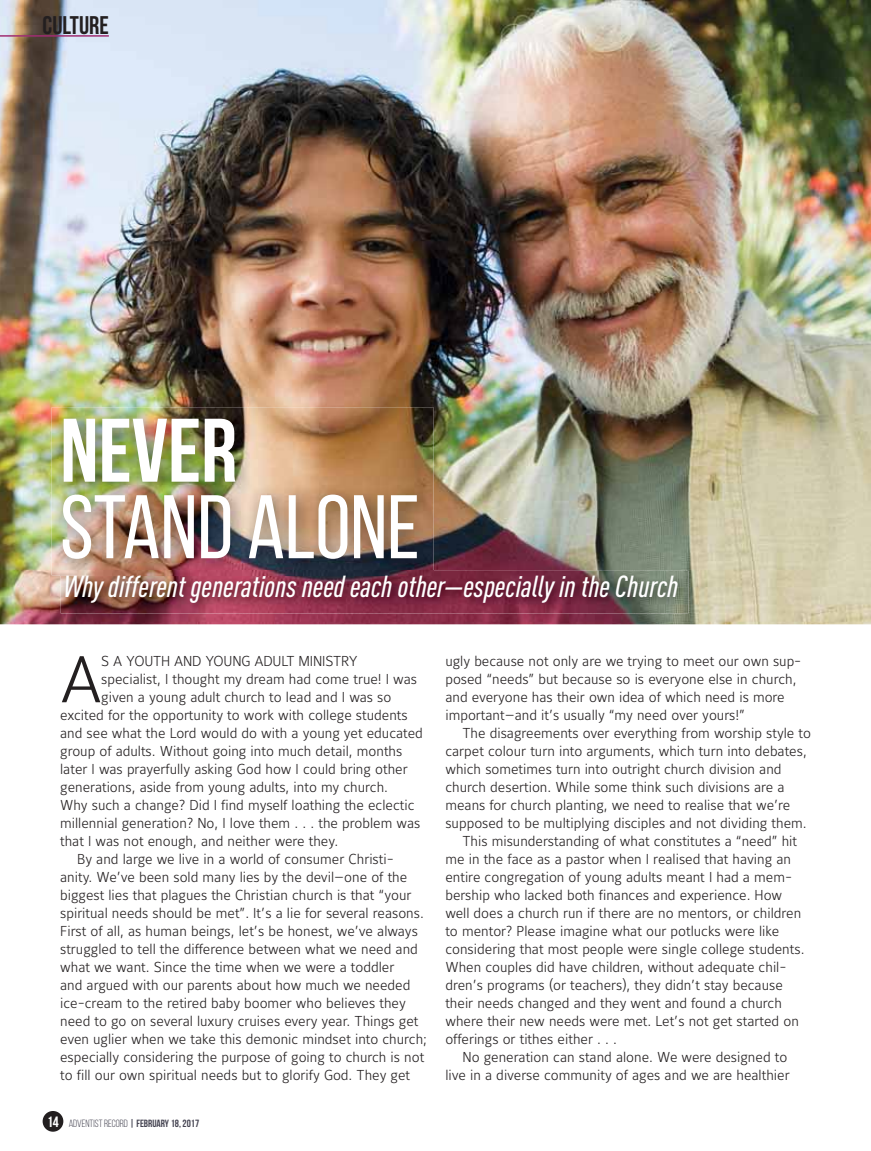
<style>
.page{position:relative;width:871px;height:1151px;background:#fff}
.page>*{position:absolute;margin:0;border:0;box-sizing:border-box;transform-origin:0 0}
.t1{font:90px "Bebas Neue";color:#fff}
.t2{font:700 90px "Bebas Neue";color:#fff}
.t3{font:300 65.25px "Maurea";color:#231f20}
.t4{font:italic 500 condensed 30px "DINOT";color:#fff}
.t5{font:700 25.5px "Bebas Neue";color:#231f20}
.t6{font:300 14.25px/18px "Maurea";color:#231f20}
.t7{font:700 10.5px "Bebas Neue";color:#444351}
.s1{font-size:15px;color:#fff}
.s2{font-weight:400}
</style>
<div class="page">
<img style="left:0;top:0;width:870px;height:624px">
<img style="left:52px;top:407px;width:381px;height:168px">
<img style="left:61px;top:571px;width:627px;height:42px">
<img style="left:61px;top:571px;width:372px;height:4px">
<div style="left:43px;top:1111px;width:20px;height:20px;background:#231f20;border-radius:50%"></div>
<hr style="left:0;top:35px;width:109px;height:2px;background:#a02d72">
<h3 class="t5" style="left:43px;top:10px;width:68px">CULTURE</h3>
<h1 class="t2" style="left:60px;top:398px;width:179px">NEVER</h1>
<h1 class="t1" style="left:60px;top:474px;width:361px">STAND ALONE</h1>
<h3 class="t4" style="left:63px;top:576px;width:616px">Why different generations need each other—especially in the Church</h3>
<h2 class="t3" style="left:60px;top:649px;width:43px">A</h2>
<p class="t6" style="left:101px;top:653px;width:258px">S A YOUTH AND YOUNG ADULT MINISTRY</p>
<p class="t6" style="left:101px;top:671px;width:317px">specialist, I thought my dream had come true! I was</p>
<p class="t6" style="left:101px;top:689px;width:292px">given a young adult church to lead and I was so</p>
<p class="t6" style="left:60px;top:707px;width:349px">excited for the opportunity to work with college students</p>
<p class="t6" style="left:60px;top:725px;width:364px">and see what the Lord would do with a young yet educated</p>
<p class="t6" style="left:60px;top:743px;width:344px">group of adults. Without going into much detail, months</p>
<p class="t6" style="left:60px;top:761px;width:349px">later I was prayerfully asking God how I could bring other</p>
<p class="t6" style="left:60px;top:779px;width:329px">generations, aside from young adults, into my church.</p>
<p class="t6" style="left:60px;top:797px;width:356px">Why such a change? Did I find myself loathing the eclectic</p>
<p class="t6" style="left:60px;top:815px;width:361px">millennial generation? No, I love them . . . the problem was</p>
<p class="t6" style="left:60px;top:833px;width:279px">that I was not enough, and neither were they.</p>
<p class="t6" style="left:77px;top:851px;width:318px">By and large we live in a world of consumer Christi-</p>
<p class="t6" style="left:60px;top:869px;width:348px">anity. We’ve been sold many lies by the devil—one of the</p>
<p class="t6" style="left:60px;top:887px;width:353px">biggest lies that plagues the Christian church is that “your</p>
<p class="t6" style="left:60px;top:905px;width:365px">spiritual needs should be met”. It’s a lie for several reasons.</p>
<p class="t6" style="left:60px;top:923px;width:359px">First of all, as human beings, let’s be honest, we’ve always</p>
<p class="t6" style="left:60px;top:941px;width:359px">struggled to tell the difference between what we need and</p>
<p class="t6" style="left:60px;top:959px;width:336px">what we want. Since the time when we were a toddler</p>
<p class="t6" style="left:60px;top:977px;width:352px">and argued with our parents about how much we needed</p>
<p class="t6" style="left:60px;top:995px;width:347px">ice-cream to the retired baby boomer who believes they</p>
<p class="t6" style="left:60px;top:1013px;width:360px">need to go on several luxury cruises every year. Things get</p>
<p class="t6" style="left:60px;top:1031px;width:368px">even uglier when we take this demonic mindset into church;</p>
<p class="t6" style="left:60px;top:1049px;width:366px">especially considering the purpose of going to church is not</p>
<p class="t6" style="left:60px;top:1067px;width:351px">to fill our own spiritual needs but to glorify God. They get</p>
<p class="t7" style="left:47px;top:1117px;width:154px"><span class="s1">14</span> <span class="s2">ADVENTIST RECORD</span> | FEBRUARY 18, 2017</p>
<p class="t6" style="left:445px;top:653px;width:357px">ugly because not only are we trying to meet our own sup&shy;posed “needs” but because so is everyone else in church, and everyone has their own idea of which need is more important—and it’s usually “my need over yours!”</p>
<p class="t6" style="left:462px;top:725px;width:350px">The disagreements over everything from worship style to</p>
<p class="t6" style="left:445px;top:743px;width:363px">carpet colour turn into arguments, which turn into debates,</p>
<p class="t6" style="left:445px;top:761px;width:338px">which sometimes turn into outright church division and</p>
<p class="t6" style="left:445px;top:779px;width:341px">church desertion. While some think such divisions are a</p>
<p class="t6" style="left:445px;top:797px;width:346px">means for church planting, we need to realise that we’re</p>
<p class="t6" style="left:445px;top:815px;width:363px">supposed to be multiplying disciples and not dividing them.</p>
<p class="t6" style="left:462px;top:833px;width:336px">This misunderstanding of what constitutes a “need” hit</p>
<p class="t6" style="left:445px;top:851px;width:347px">me in the face as a pastor when I realised that having an</p>
<p class="t6" style="left:445px;top:869px;width:348px">entire congregation of young adults meant I had a mem-</p>
<p class="t6" style="left:445px;top:887px;width:338px">bership who lacked both finances and experience. How</p>
<p class="t6" style="left:445px;top:905px;width:357px">well does a church run if there are no mentors, or children</p>
<p class="t6" style="left:445px;top:923px;width:335px">to mentor? Please imagine what our potlucks were like</p>
<p class="t6" style="left:445px;top:941px;width:360px">considering that most people were single college students.</p>
<p class="t6" style="left:445px;top:959px;width:342px">When couples did have children, without adequate chil-</p>
<p class="t6" style="left:445px;top:977px;width:339px">dren’s programs (or teachers), they didn’t stay because</p>
<p class="t6" style="left:445px;top:995px;width:338px">their needs changed and they went and found a church</p>
<p class="t6" style="left:445px;top:1013px;width:355px">where their new needs were met. Let’s not get started on</p>
<p class="t6" style="left:445px;top:1031px;width:173px">offerings or tithes either . . .</p>
<p class="t6" style="left:462px;top:1049px;width:326px">No generation can stand alone. We were designed to</p>
<p class="t6" style="left:445px;top:1067px;width:346px">live in a diverse community of ages and we are healthier</p>
</div>
